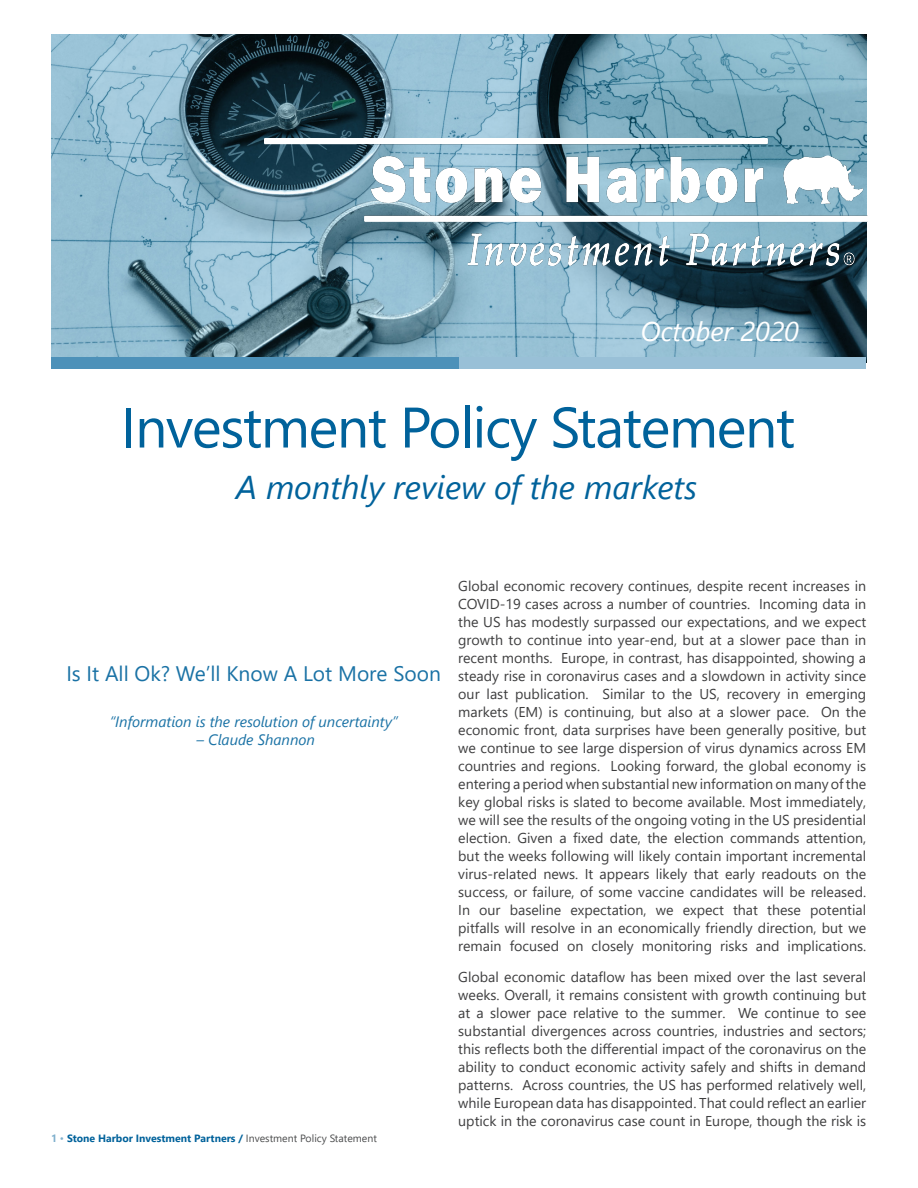
<style>
.page{position:relative;width:918px;height:1188px;background:#fff}
.page>*{position:absolute;margin:0;border:0;box-sizing:border-box;transform-origin:0 0}
.Statement_Header{font:57px "Segoe UI";letter-spacing:-.025em;color:#00629b}
.Body_Text_Header{font:italic 33px "Segoe UI";color:#00629b}
.Large_Header{font:italic 27px "Segoe UI";color:#fff}
.Mid_Header{font:21px "Segoe UI";color:#1a72a5}
.Mid_Header-2{font:italic 15px "Segoe UI";color:#1a72a5}
.Body_Text{font:14.25px/18px "Segoe UI";color:#3e3e3f;text-align:justify}
.t1{font:700 10.5px "Segoe UI";color:#00629b}
.s1{color:#80b0cd}
.s2{font-weight:400;color:#80b0cd}
.s3{font-weight:400;color:#4b4c4d}
</style>
<div class="page">
<img style="left:51px;top:34px;width:816px;height:329px">
<img style="left:265px;top:138px;width:602px;height:128px">
<div style="left:51px;top:357px;width:416px;height:12px;background:#4d91b9"></div>
<div style="left:460px;top:357px;width:406px;height:12px;background:#99c0d7"></div>
<p class="Large_Header" style="left:640px;top:306px;width:160px">October 2020</p>
<p class="Statement_Header" style="left:121px;top:374px;width:675px">Investment Policy Statement</p>
<p class="Body_Text_Header" style="left:236px;top:456px;width:463px">A monthly review of the markets</p>
<p class="Mid_Header" style="left:66px;top:653px;width:376px">Is It All Ok? We’ll Know A Lot More Soon</p>
<p class="Mid_Header-2" style="left:110px;top:708px;width:289px">“Information is the resolution of uncertainty”</p>
<p class="Mid_Header-2" style="left:197px;top:726px;width:120px">– Claude Shannon</p>
<p class="t1" style="left:51px;top:1129px;width:327px"><span class="s1">1</span> <span class="s2">•</span> Stone Harbor Investment Partners / <span class="s3">Investment Policy Statement</span></p>
<p class="Body_Text" style="left:458px;top:575px;width:410px">Global economic recovery continues, despite recent increases in COVID-19 cases across a number of countries. Incoming data in the US has modestly surpassed our expectations, and we expect growth to continue into year-end, but at a slower pace than in recent months. Europe, in contrast, has disappointed, showing a steady rise in coronavirus cases and a slowdown in activity since our last publication. Similar to the US, recovery in emerging markets (EM) is continuing, but also at a slower pace. On the economic front, data surprises have been generally positive, but we continue to see large dispersion of virus dynamics across EM countries and regions. Looking forward, the global economy is entering a period when substantial new information on many of the key global risks is slated to become available. Most immediately, we will see the results of the ongoing voting in the US presidential election. Given a fixed date, the election commands attention, but the weeks following will likely contain important incremental virus-related news. It appears likely that early readouts on the success, or failure, of some vaccine candidates will be released.<br>In our baseline expectation, we expect that these potential pitfalls will resolve in an economically friendly direction, but we remain focused on closely monitoring risks and implications.</p>
<p class="Body_Text" style="left:458px;top:967px;width:410px">Global economic dataflow has been mixed over the last several weeks. Overall, it remains consistent with growth continuing but at a slower pace relative to the summer. We continue to see substantial divergences across countries, industries and sectors; this reflects both the differential impact of the coronavirus on the ability to conduct economic activity safely and shifts in demand patterns. Across countries, the US has performed relatively well, while European data has disappointed. That could reflect an earlier uptick in the coronavirus case count in Europe, though the risk is</p>
</div>
